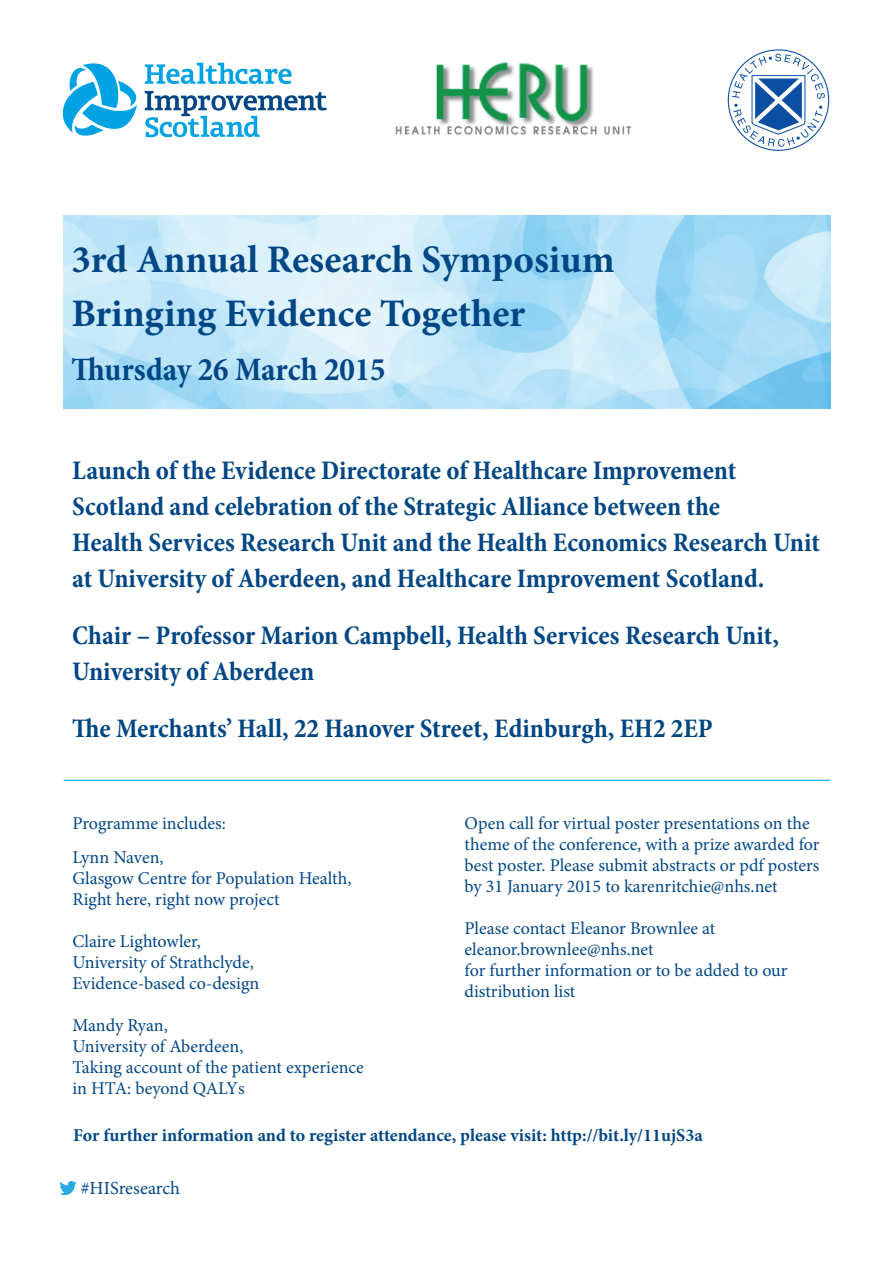
<style>
.page{position:relative;width:893px;height:1263px;background:#fff}
.page>*{position:absolute;margin:0;border:0;box-sizing:border-box;transform-origin:0 0}
.t1{font:700 39px/54px "Minion Pro";color:#004684}
.t2{font:700 condensed 33px "Minion Pro";color:#004684}
.t3{font:700 condensed 27px/36px "Minion Pro";color:#004684}
.t4{font:18.45px "Minion Pro";letter-spacing:-.005em;color:#004684}
.t5{font:18px/21px "Minion Pro";color:#004684}
.t6{font:700 18px "Minion Pro";color:#004684}
</style>
<div class="page">
<img style="left:64px;top:215px;width:766px;height:193px">
<svg style="left:732px;top:54px;width:93px;height:93px"></svg>
<img style="left:395px;top:62px;width:237px;height:74px">
<svg style="left:63px;top:63px;width:74px;height:73px"></svg>
<svg style="left:145px;top:63px;width:147px;height:21px"></svg>
<svg style="left:145px;top:91px;width:182px;height:46px"></svg>
<svg style="left:59px;top:1181px;width:18px;height:14px"></svg>
<hr style="left:64px;top:780px;width:766px;height:1px;background:#0ca9e2">
<h1 class="t1" style="left:71px;top:232px;width:545px">3rd Annual Research Symposium<br>Bringing Evidence Together</h1>
<h2 class="t2" style="left:71px;top:347px;width:316px">Thursday 26 March 2015</h2>
<p class="t3" style="left:72px;top:452px;width:749px">Launch of the Evidence Directorate of Healthcare Improvement Scotland and celebration of the Strategic Alliance between the<br>Health Services Research Unit and the Health Economics Research Unit at University of Aberdeen, and Healthcare Improvement Scotland.</p>
<h3 class="t3" style="left:72px;top:617px;width:708px">Chair – Professor Marion Campbell, Health Services Research Unit,<br>University of Aberdeen</h3>
<h3 class="t3" style="left:72px;top:710px;width:642px">The Merchants’ Hall, 22 Hanover Street, Edinburgh, EH2 2EP</h3>
<p class="t5" style="left:72px;top:806px;width:155px;line-height:33.8px">Programme includes:<br>Lynn Naven,</p>
<p class="t5" style="left:72px;top:867px;width:281px">Glasgow Centre for Population Health,<br>Right here, right now project</p>
<p class="t5" style="left:72px;top:930px;width:188px">Claire Lightowler,<br>University of Strathclyde,<br>Evidence-based co-design</p>
<p class="t5" style="left:72px;top:1014px;width:293px">Mandy Ryan,<br>University of Aberdeen,<br>Taking account of the patient experience in HTA: beyond QALYs</p>
<p class="t6" style="left:73px;top:1122px;width:631px">For further information and to register attendance, please visit: http://bit.ly/11ujS3a</p>
<p class="t5" style="left:465px;top:812px;width:357px">Open call for virtual poster presentations on the theme of the conference, with a prize awarded for best poster. Please submit abstracts or pdf posters by 31 January 2015 to karenritchie@nhs.net</p>
<p class="t5" style="left:465px;top:918px;width:324px">Please contact Eleanor Brownlee at eleanor.brownlee@nhs.net<br>for further information or to be added to our distribution list</p>
<p class="t4" style="left:81px;top:1176px;width:101px">#HISresearch</p>
</div>
